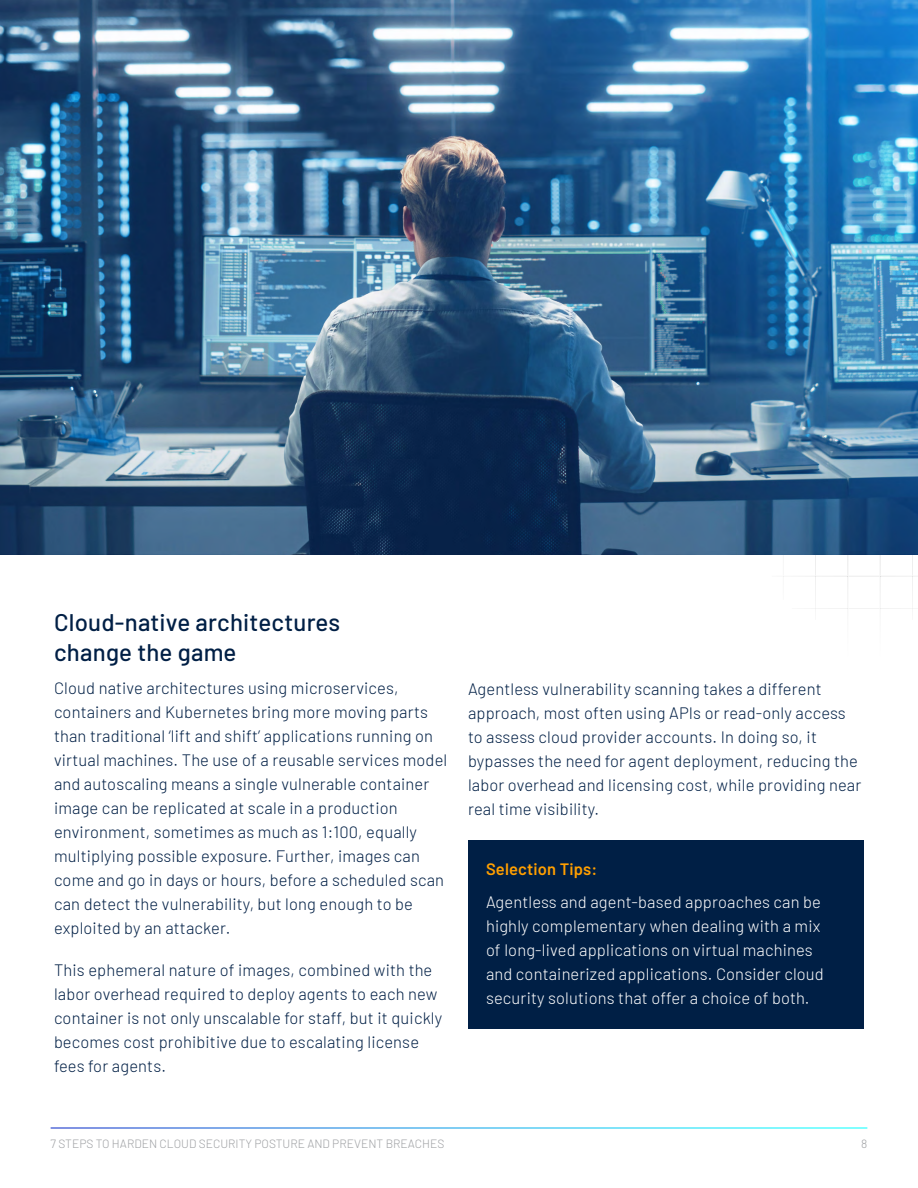
<style>
.page{position:relative;width:918px;height:1188px;background:#fff}
.page>*{position:absolute;margin:0;border:0;box-sizing:border-box;transform-origin:0 0}
.t1{font:500 24px/30px "Barlow";letter-spacing:.01em;color:#001f45}
.t2{font:300 16.5px/24px "Barlow";letter-spacing:.01em;color:#001f45}
.t3{font:300 16.5px/24px "Barlow";letter-spacing:.01em;color:#fff}
.t4{font:600 16.5px "Barlow";letter-spacing:.01em;color:#ff9f00}
.t5{font:300 12px "Barlow";color:#9d9fa2}
</style>
<div class="page">
<hr style="left:816px;top:608px;width:31px;height:1px;background:#dbdbdb">
<hr style="left:848px;top:608px;width:32px;height:1px;background:#dbdbdb">
<hr style="left:881px;top:608px;width:31px;height:1px;background:#dbdbdb">
<hr style="left:784px;top:576px;width:31px;height:1px;background:#dbdbdb">
<hr style="left:816px;top:576px;width:31px;height:1px;background:#dbdbdb">
<hr style="left:848px;top:576px;width:32px;height:1px;background:#dbdbdb">
<hr style="left:881px;top:576px;width:31px;height:1px;background:#dbdbdb">
<hr style="left:912px;top:577px;width:1px;height:31px;background:#dbdbdb">
<hr style="left:912px;top:544px;width:1px;height:32px;background:#dbdbdb">
<hr style="left:880px;top:609px;width:1px;height:48px;background:#dbdbdb">
<hr style="left:880px;top:577px;width:1px;height:31px;background:#dbdbdb">
<hr style="left:880px;top:544px;width:1px;height:32px;background:#dbdbdb">
<hr style="left:847px;top:609px;width:1px;height:48px;background:#dbdbdb">
<hr style="left:847px;top:577px;width:1px;height:31px;background:#dbdbdb">
<hr style="left:847px;top:544px;width:1px;height:32px;background:#dbdbdb">
<hr style="left:783px;top:544px;width:1px;height:32px;background:#dbdbdb">
<hr style="left:815px;top:577px;width:1px;height:31px;background:#dbdbdb">
<hr style="left:815px;top:544px;width:1px;height:32px;background:#dbdbdb">
<div style="left:468px;top:840px;width:396px;height:189px;background:#001f45"></div>
<img style="left:0;top:0;width:918px;height:555px">
<h1 class="t1" style="left:54px;top:605px;width:288px">Cloud-native architectures change the game</h1>
<p class="t2" style="left:54px;top:675px;width:395px">Cloud native architectures using microservices, containers and Kubernetes bring more moving parts than traditional ‘lift and shift’ applications running on virtual machines. The use of a reusable services model and autoscaling means a single vulnerable container image can be replicated at scale in a production environment, sometimes as much as 1:100, equally multiplying possible exposure. Further, images can come and go in days or hours, before a scheduled scan can detect the vulnerability, but long enough to be exploited by an attacker.</p>
<p class="t2" style="left:54px;top:957px;width:390px">This ephemeral nature of images, combined with the labor overhead required to deploy agents to each new container is not only unscalable for staff, but it quickly becomes cost prohibitive due to escalating license fees for agents.</p>
<p class="t2" style="left:468px;top:675px;width:395px">Agentless vulnerability scanning takes a different approach, most often using APIs or read-only access to assess cloud provider accounts. In doing so, it bypasses the need for agent deployment, reducing the labor overhead and licensing cost, while providing near real time visibility.</p>
<p class="t4" style="left:486px;top:856px;width:113px">Selection Tips:</p>
<p class="t3" style="left:486px;top:888px;width:339px">Agentless and agent-based approaches can be highly complementary when dealing with a mix of long-lived applications on virtual machines and containerized applications. Consider cloud security solutions that offer a choice of both.</p>
<p class="t5" style="left:51px;top:1135px;width:395px">7 STEPS TO HARDEN CLOUD SECURITY POSTURE AND PREVENT BREACHES</p>
<p class="t5" style="left:861px;top:1135px;width:8px">8</p>
</div>
